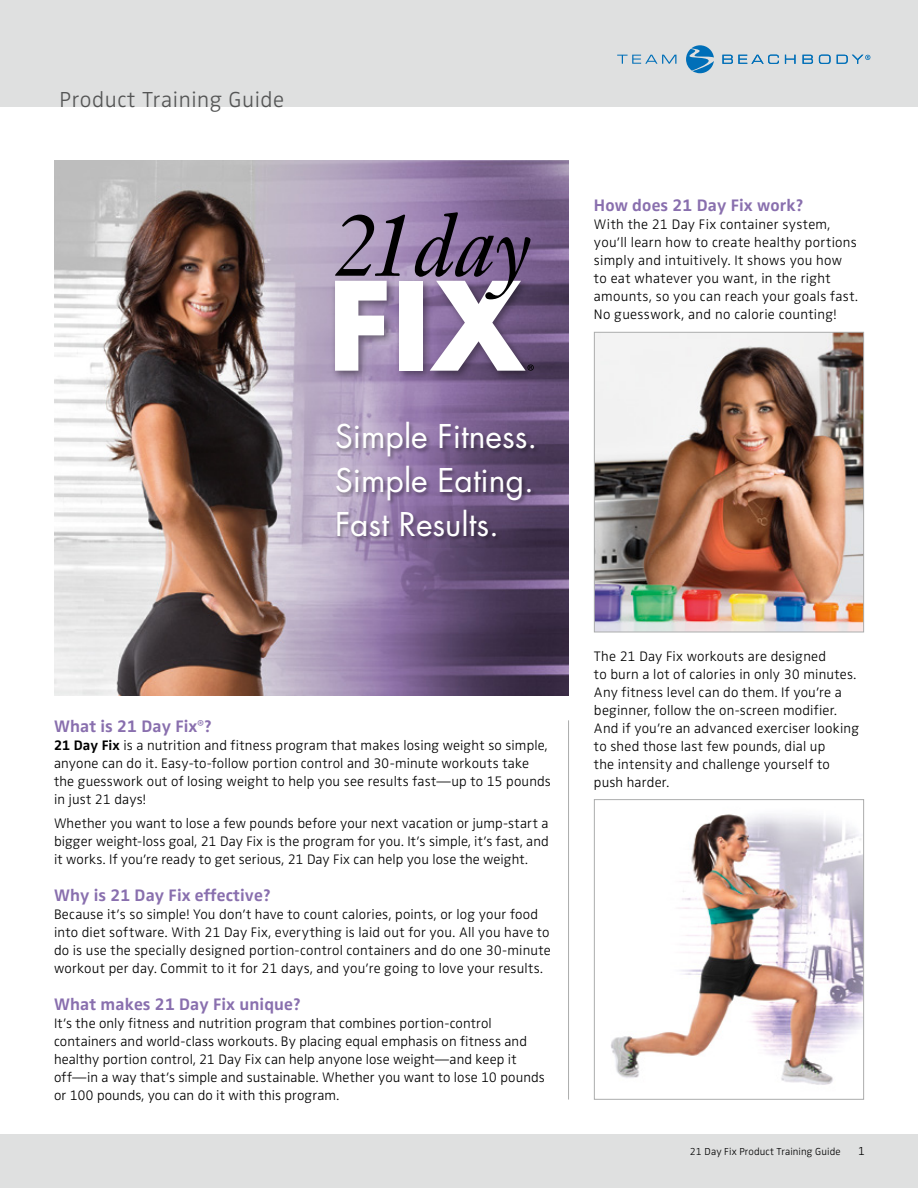
<style>
.page{position:relative;width:918px;height:1188px;background:#fff}
.page>*{position:absolute;margin:0;border:0;box-sizing:border-box;transform-origin:0 0}
.t1{font:31.8px/44px "Futura Std";color:#fff;text-align:justify}
.t2{font:300 22.5px "Zwo";letter-spacing:.025em;color:#545555}
.t3{font:700 17.25px "Zwo";letter-spacing:.01em;color:#896fae}
.t4{font:300 14.25px/18px "Zwo";letter-spacing:.01em;color:#000}
.t5{font:300 12px "Zwo";color:#000}
.t6{font:300 10.5px "Zwo";letter-spacing:.01em;color:#000}
.s1{font-weight:700}
</style>
<div class="page">
<img style="left:54px;top:161px;width:515px;height:535px">
<div style="left:336px;top:421px;width:204px;height:121px;background:#000;opacity:.39"></div>
<hr style="left:568px;top:720px;width:1px;height:380px;background:#acadad">
<img style="left:611px;top:814px;width:251px;height:271px">
<div style="left:594px;top:799px;width:270px;height:301px;border:1px solid #acadad"></div>
<img style="left:596px;top:334px;width:266px;height:296px">
<div style="left:594px;top:332px;width:270px;height:300px;border:1px solid #acadad"></div>
<div style="left:331px;top:277px;width:66px;height:105px;background:#000;opacity:.39"></div>
<div style="left:396px;top:277px;width:37px;height:105px;background:#000;opacity:.39"></div>
<div style="left:400px;top:281px;width:23px;height:90px;background:#fff"></div>
<div style="left:427px;top:277px;width:108px;height:105px;background:#000;opacity:.39"></div>
<svg style="left:335px;top:215px;width:70px;height:156px"></svg>
<svg style="left:415px;top:212px;width:119px;height:159px"></svg>
<div style="left:0;top:1134px;width:918px;height:54px;background:#dfe0e0"></div>
<div style="left:0;top:0;width:918px;height:107px;background:#dfe0e0"></div>
<svg style="left:617px;top:55px;width:59px;height:9px"></svg>
<svg style="left:722px;top:55px;width:57px;height:9px"></svg>
<svg style="left:785px;top:55px;width:11px;height:9px"></svg>
<svg style="left:803px;top:55px;width:10px;height:9px"></svg>
<svg style="left:819px;top:55px;width:12px;height:9px"></svg>
<svg style="left:686px;top:45px;width:28px;height:28px"></svg>
<svg style="left:837px;top:55px;width:33px;height:9px"></svg>
<h2 class="t2" style="left:59px;top:87px;width:226px">Product Training Guide</h2>
<h1 class="t1" style="left:335px;top:415px;width:204px">Simple Fitness.<br>Simple Eating.<br>Fast Results.</h1>
<p class="t3" style="left:594px;top:195px;width:211px">How does 21 Day Fix work?</p>
<p class="t4" style="left:594px;top:215px;width:266px">With the 21 Day Fix container system, you’ll learn how to create healthy portions simply and intuitively. It shows you how to eat whatever you want, in the right amounts, so you can reach your goals fast.<br>No guesswork, and no calorie counting!</p>
<p class="t3" style="left:54px;top:717px;width:159px">What is 21 Day Fix<sup>®</sup>?</p>
<p class="t4" style="left:54px;top:737px;width:498px"><span class="s1">21 Day Fix</span> is a nutrition and fitness program that makes losing weight so simple, anyone can do it. Easy-to-follow portion control and 30-minute workouts take the guesswork out of losing weight to help you see results fast—up to 15 pounds in just 21 days!</p>
<p class="t4" style="left:54px;top:814px;width:496px;text-align:justify">Whether you want to lose a few pounds before your next vacation or jump-start a bigger weight-loss goal, 21 Day Fix is the program for you. It’s simple, it’s fast, and it works. If you’re ready to get serious, 21 Day Fix can help you lose the weight.</p>
<p class="t3" style="left:54px;top:885px;width:218px">Why is 21 Day Fix effective?</p>
<p class="t4" style="left:54px;top:905px;width:498px">Because it’s so simple! You don’t have to count calories, points, or log your food into diet software. With 21 Day Fix, everything is laid out for you. All you have to do is use the specially designed portion-control containers and do one 30-minute workout per day. Commit to it for 21 days, and you’re going to love your results.</p>
<p class="t3" style="left:54px;top:994px;width:248px">What makes 21 Day Fix unique?</p>
<p class="t4" style="left:54px;top:1014px;width:492px">It’s the only fitness and nutrition program that combines portion-control containers and world-class workouts. By placing equal emphasis on fitness and healthy portion control, 21 Day Fix can help anyone lose weight—and keep it off—in a way that’s simple and sustainable. Whether you want to lose 10 pounds or 100 pounds, you can do it with this program.</p>
<p class="t4" style="left:594px;top:647px;width:267px">The 21 Day Fix workouts are designed<br>to burn a lot of calories in only 30 minutes.<br>Any fitness level can do them. If you’re a beginner, follow the on-screen modifier.<br>And if you’re an advanced exerciser looking to shed those last few pounds, dial up<br>the intensity and challenge yourself to push harder.</p>
<p class="t6" style="left:690px;top:1146px;width:152px">21 Day Fix Product Training Guide</p>
<p class="t5" style="left:858px;top:1144px;width:8px">1</p>
</div>
